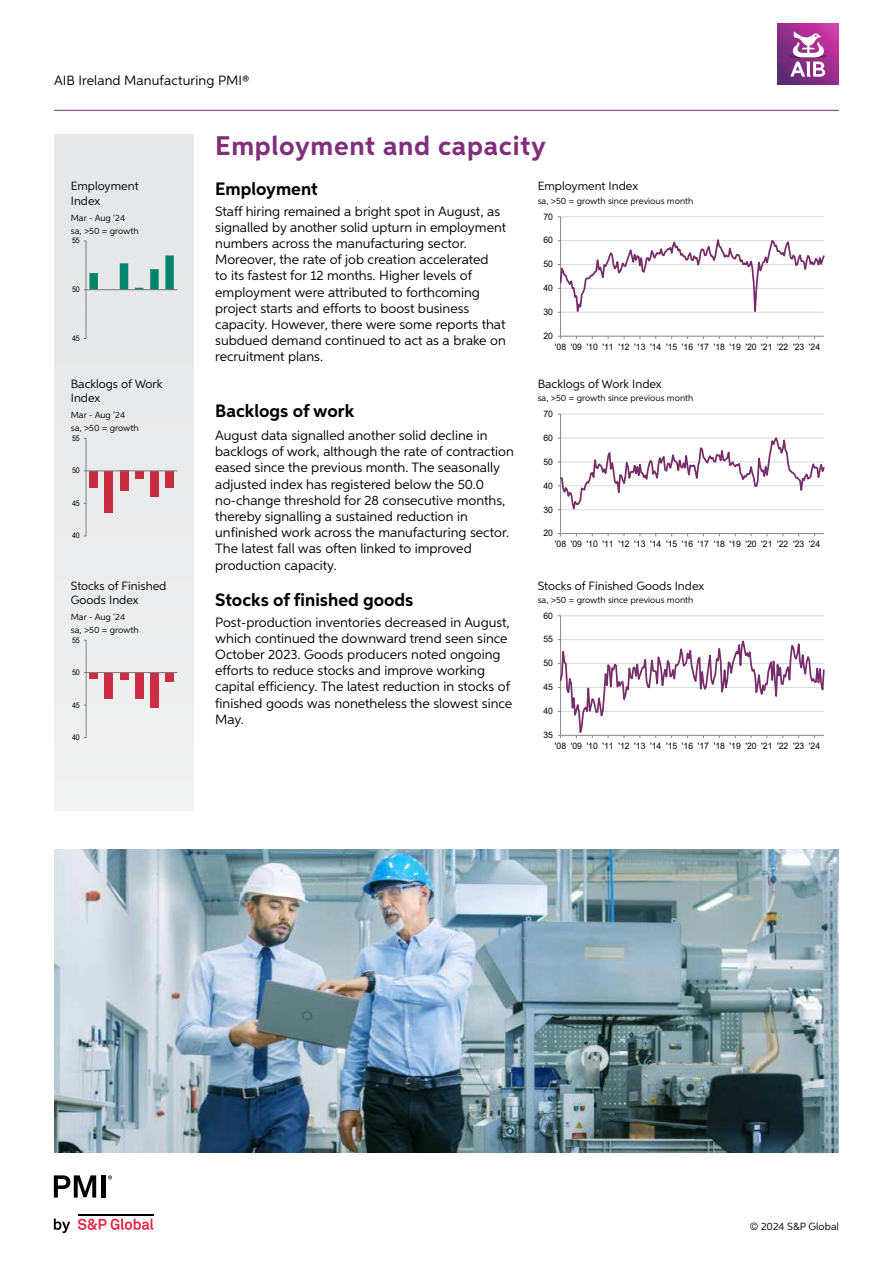
<style>
.page{position:relative;width:893px;height:1263px;background:#fff}
.page>*{position:absolute;margin:0;border:0;box-sizing:border-box;transform-origin:0 0}
.t1{font:700 27px "Aspira";letter-spacing:.025em;color:#812e7a}
.t2{font:700 18px "Aspira";color:#000}
.t3{font:13.5px/16.2px "Aspira";color:#000}
.t4{font:12px/14.4px "Aspira";color:#000}
.t5{font:10.5px "Aspira";color:#000}
.t6{font:9px "Arial";color:#000}
.t7{font:9px "Aspira";color:#000}
.t8{font:7.8px "Arial";color:#000;scale:.91 1}
.t9{font:7.8px "Arial";color:#000;scale:.92 1}
</style>
<div class="page">
<hr style="left:54px;top:110px;width:785px;height:1px;background:#812e7a">
<img style="left:778px;top:24px;width:61px;height:61px">
<svg style="left:790px;top:32px;width:35px;height:45px"></svg>
<svg style="left:54px;top:1218px;width:16px;height:15px"></svg>
<svg style="left:78px;top:1218px;width:75px;height:12px"></svg>
<hr style="left:78px;top:1213px;width:75px;height:2px;background:#000">
<svg style="left:54px;top:1175px;width:42px;height:22px"></svg>
<div style="left:101px;top:1175px;width:5px;height:22px;background:#000"></div>
<svg style="left:108px;top:1175px;width:4px;height:4px"></svg>
<div style="left:54px;top:134px;width:140px;height:677px;background:#e6e7e8"></div>
<hr style="left:561px;top:216px;width:263px;height:1px;background:#d9d9d9">
<hr style="left:560px;top:217px;width:1px;height:119px;background:#868686">
<svg style="left:558px;top:231px;width:266px;height:108px"></svg>
<hr style="left:86px;top:241px;width:1px;height:97px;background:#868686">
<svg style="left:84px;top:255px;width:90px;height:35px"></svg>
<hr style="left:86px;top:289px;width:91px;height:1px;background:#868686">
<hr style="left:561px;top:414px;width:263px;height:1px;background:#d9d9d9">
<hr style="left:560px;top:414px;width:1px;height:120px;background:#868686">
<hr style="left:561px;top:533px;width:263px;height:1px;background:#868686">
<svg style="left:558px;top:428px;width:266px;height:89px"></svg>
<div style="left:89px;top:471px;width:9px;height:17px;background:#c72d42"></div>
<div style="left:105px;top:471px;width:8px;height:41px;background:#c72d42"></div>
<div style="left:120px;top:471px;width:8px;height:20px;background:#c72d42"></div>
<div style="left:135px;top:471px;width:8px;height:8px;background:#c72d42"></div>
<div style="left:150px;top:471px;width:9px;height:25px;background:#c72d42"></div>
<div style="left:165px;top:471px;width:9px;height:16px;background:#c72d42"></div>
<hr style="left:86px;top:438px;width:1px;height:98px;background:#868686">
<hr style="left:86px;top:471px;width:91px;height:1px;background:#868686">
<hr style="left:561px;top:615px;width:263px;height:1px;background:#d9d9d9">
<hr style="left:560px;top:616px;width:1px;height:119px;background:#868686">
<svg style="left:558px;top:627px;width:266px;height:111px"></svg>
<div style="left:89px;top:672px;width:9px;height:7px;background:#cb2e43"></div>
<div style="left:105px;top:672px;width:8px;height:26px;background:#cb2e43"></div>
<div style="left:120px;top:672px;width:8px;height:8px;background:#cb2e43"></div>
<div style="left:135px;top:672px;width:8px;height:27px;background:#cb2e43"></div>
<div style="left:150px;top:672px;width:9px;height:36px;background:#cb2e43"></div>
<div style="left:165px;top:672px;width:9px;height:10px;background:#cb2e43"></div>
<hr style="left:86px;top:640px;width:1px;height:97px;background:#868686">
<hr style="left:86px;top:672px;width:91px;height:1px;background:#868686">
<img style="left:54px;top:849px;width:785px;height:303px">
<p class="t3" style="left:54px;top:72px;width:197px">AIB Ireland Manufacturing PMI®</p>
<h1 class="t1" style="left:215px;top:130px;width:332px">Employment and capacity</h1>
<p class="t4" style="left:71px;top:179px;width:69px">Employment<br>Index</p>
<p class="t7" style="left:71px;top:212px;width:56px">Mar - Aug ‘24</p>
<p class="t7" style="left:71px;top:225px;width:69px">sa, &gt;50 = growth</p>
<p class="t8" style="left:72px;top:235px;width:10px">55</p>
<p class="t8" style="left:72px;top:284px;width:10px">50</p>
<p class="t8" style="left:72px;top:333px;width:10px">45</p>
<p class="t4" style="left:71px;top:376px;width:93px">Backlogs of Work<br>Index</p>
<p class="t7" style="left:71px;top:410px;width:56px">Mar - Aug ‘24</p>
<p class="t7" style="left:71px;top:422px;width:69px">sa, &gt;50 = growth</p>
<p class="t8" style="left:72px;top:433px;width:10px">55</p>
<p class="t8" style="left:72px;top:465px;width:10px">50</p>
<p class="t8" style="left:72px;top:498px;width:10px">45</p>
<p class="t8" style="left:72px;top:530px;width:10px">40</p>
<p class="t4" style="left:71px;top:578px;width:97px">Stocks of Finished<br>Goods Index</p>
<p class="t7" style="left:71px;top:611px;width:56px">Mar - Aug ‘24</p>
<p class="t7" style="left:71px;top:624px;width:69px">sa, &gt;50 = growth</p>
<p class="t9" style="left:72px;top:634px;width:10px">55</p>
<p class="t9" style="left:72px;top:667px;width:10px">50</p>
<p class="t9" style="left:72px;top:699px;width:10px">45</p>
<h2 class="t2" style="left:215px;top:178px;width:104px">Employment</h2>
<p class="t3" style="left:215px;top:203px;width:292px">Staff hiring remained a bright spot in August, as signalled by another solid upturn in employment numbers across the manufacturing sector.<br>Moreover, the rate of job creation accelerated<br>to its fastest for 12 months. Higher levels of employment were attributed to forthcoming project starts and efforts to boost business capacity. However, there were some reports that subdued demand continued to act as a brake on recruitment plans.</p>
<h2 class="t2" style="left:215px;top:400px;width:140px">Backlogs of work</h2>
<p class="t3" style="left:215px;top:427px;width:300px">August data signalled another solid decline in backlogs of work, although the rate of contraction eased since the previous month. The seasonally adjusted index has registered below the 50.0 no-change threshold for 28 consecutive months, thereby signalling a sustained reduction in unfinished work across the manufacturing sector.<br>The latest fall was often linked to improved production capacity.</p>
<h2 class="t2" style="left:215px;top:589px;width:200px">Stocks of finished goods</h2>
<p class="t3" style="left:215px;top:614px;width:298px">Post-production inventories decreased in August, which continued the downward trend seen since October 2023. Goods producers noted ongoing efforts to reduce stocks and improve working capital efficiency. The latest reduction in stocks of finished goods was nonetheless the slowest since May.</p>
<p class="t4" style="left:538px;top:179px;width:102px">Employment Index</p>
<p class="t7" style="left:538px;top:195px;width:157px">sa, &gt;50 = growth since previous month</p>
<p class="t6" style="left:543px;top:210px;width:11px">70</p>
<p class="t6" style="left:543px;top:234px;width:11px">60</p>
<p class="t6" style="left:543px;top:258px;width:11px">50</p>
<p class="t6" style="left:543px;top:282px;width:11px">40</p>
<p class="t6" style="left:543px;top:306px;width:11px">30</p>
<p class="t6" style="left:543px;top:330px;width:11px">20</p>
<p class="t6" style="left:555px;top:340px;width:267px">'08 '09 '10 '11 '12 '13 '14 '15 '16 '17 '18 '19 '20 '21 '22 '23 '24</p>
<p class="t4" style="left:538px;top:376px;width:125px">Backlogs of Work Index</p>
<p class="t7" style="left:538px;top:393px;width:157px">sa, &gt;50 = growth since previous month</p>
<p class="t6" style="left:543px;top:408px;width:11px">70</p>
<p class="t6" style="left:543px;top:431px;width:11px">60</p>
<p class="t6" style="left:543px;top:455px;width:11px">50</p>
<p class="t6" style="left:543px;top:479px;width:11px">40</p>
<p class="t6" style="left:543px;top:503px;width:11px">30</p>
<p class="t6" style="left:543px;top:527px;width:11px">20</p>
<p class="t6" style="left:555px;top:538px;width:267px">'08 '09 '10 '11 '12 '13 '14 '15 '16 '17 '18 '19 '20 '21 '22 '23 '24</p>
<p class="t4" style="left:538px;top:578px;width:168px">Stocks of Finished Goods Index</p>
<p class="t7" style="left:538px;top:594px;width:157px">sa, &gt;50 = growth since previous month</p>
<p class="t6" style="left:543px;top:609px;width:11px">60</p>
<p class="t6" style="left:543px;top:633px;width:11px">55</p>
<p class="t6" style="left:543px;top:657px;width:11px">50</p>
<p class="t6" style="left:543px;top:681px;width:11px">45</p>
<p class="t6" style="left:543px;top:705px;width:11px">40</p>
<p class="t9" style="left:72px;top:732px;width:10px">40</p>
<p class="t6" style="left:543px;top:729px;width:11px">35</p>
<p class="t6" style="left:555px;top:739px;width:267px">'08 '09 '10 '11 '12 '13 '14 '15 '16 '17 '18 '19 '20 '21 '22 '23 '24</p>
<p class="t5" style="left:750px;top:1220px;width:91px">© 2024 S&amp;P Global</p>
</div>
